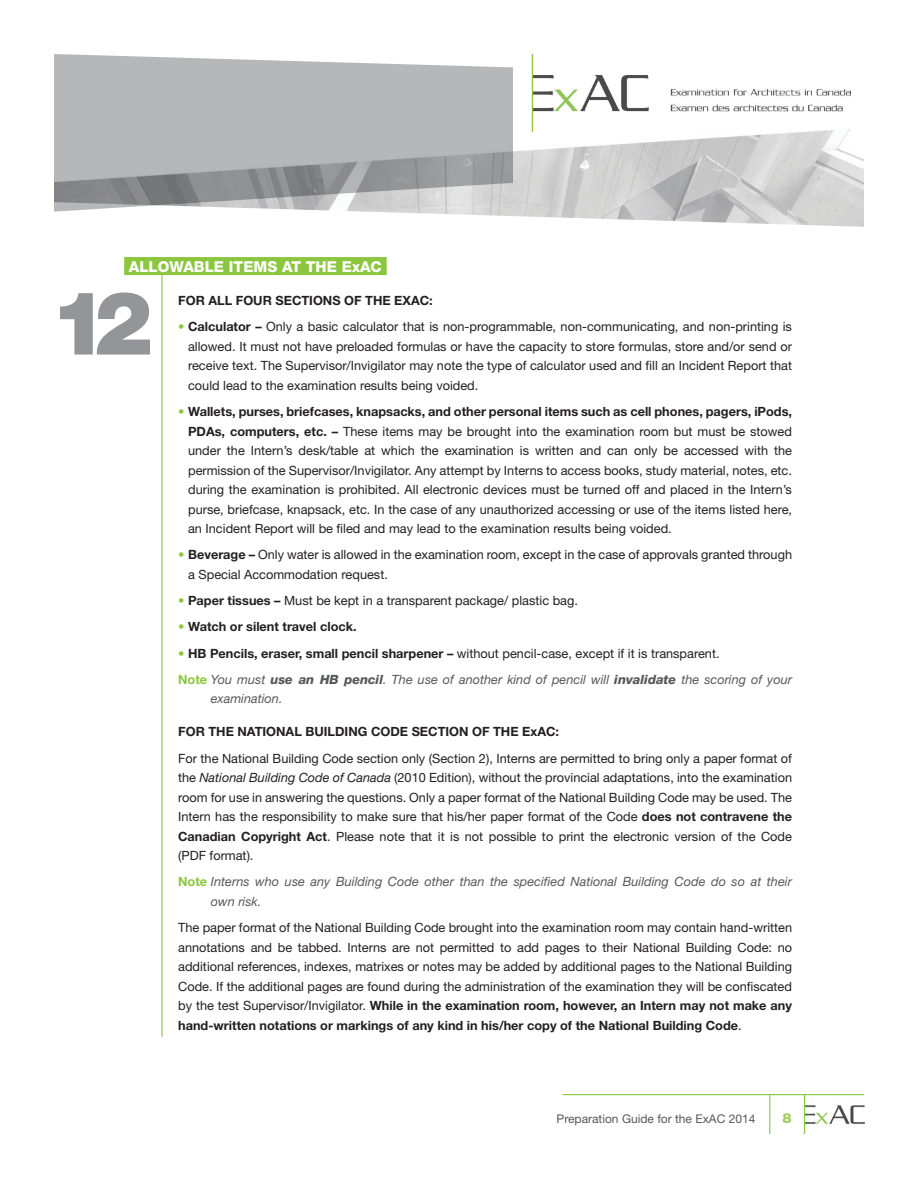
<style>
.page{position:relative;width:918px;height:1188px;background:#fff}
.page>*{position:absolute;margin:0;border:0;box-sizing:border-box;transform-origin:0 0}
.t1{font:900 88.2px "Helvetica Neue LT Std";color:#939598}
.titre_point{font:800 15px "Helvetica Neue LT Std";color:#fff}
.t2{font:900 13.8px "Helvetica Neue LT Std";color:#a2cf62}
.Texte_boday{font:12.75px/19.5px "Helvetica Neue LT Std";color:#231f20;text-align:justify}
.Texte_boday-2{font:italic 12.75px/19.5px "Helvetica Neue LT Std";color:#57585a}
.sursection_texte{font:700 12.75px "Helvetica Neue LT Std";color:#231f20}
.Texte_boday-3{font:700 12.75px "Helvetica Neue LT Std";color:#231f20}
.t3{font:12px "Helvetica Neue LT Std";color:#57585a}
.s1{color:#8bc63e}
.s2{font-weight:700}
.s3{font-weight:400;color:#8bc63e}
.s4{font-weight:700;font-style:normal;color:#8bc63e}
.s5{font-weight:800}
.s6{font-style:italic}
</style>
<div class="page">
<img style="left:799px;top:1095px;width:66px;height:39px">
<img style="left:386px;top:90px;width:478px;height:137px">
<img style="left:523px;top:54px;width:327px;height:78px">
<svg style="left:54px;top:54px;width:459px;height:158px;background:#b4b5b7"></svg>
<hr style="left:804px;top:1094px;width:1px;height:40px;background:#8bc63e">
<hr style="left:769px;top:1094px;width:1px;height:40px;background:#8bc63e">
<hr style="left:563px;top:1094px;width:301px;height:1px;background:#8bc63e">
<hr style="left:532px;top:54px;width:1px;height:78px;background:#8bc63e">
<div style="left:124px;top:257px;width:263px;height:18px;background:#8bc63e"></div>
<hr style="left:161px;top:272px;width:2px;height:765px;background:#8bc63e">
<p class="titre_point" style="left:129px;top:258px;width:255px">ALLOWABLE ITEMS AT THE ExAC</p>
<p class="sursection_texte" style="left:178px;top:293px;width:256px">FOR ALL FOUR SECTIONS OF THE EXAC:</p>
<p class="Texte_boday" style="left:188px;top:317px;width:605px;text-indent:-10px"><span class="s1">•</span> <span class="s2">Calculator –</span> Only a basic calculator that is non-programmable, non-communicating, and non-printing is allowed. It must not have preloaded formulas or have the capacity to store formulas, store and/or send or receive text. The Supervisor/Invigilator may note the type of calculator used and fill an Incident Report that could lead to the examination results being voided.</p>
<p class="Texte_boday" style="left:188px;top:402px;width:606px;text-indent:-10px"><span class="s1">•</span> <span class="s2">Wallets, purses, briefcases, knapsacks, and other personal items such as cell phones, pagers, iPods, PDAs, computers, etc. –</span> These items may be brought into the examination room but must be stowed under the Intern’s desk/table at which the examination is written and can only be accessed with the permission of the Supervisor/Invigilator. Any attempt by Interns to access books, study material, notes, etc. during the examination is prohibited. All electronic devices must be turned off and placed in the Intern’s purse, briefcase, knapsack, etc. In the case of any unauthorized accessing or use of the items listed here, an Incident Report will be filed and may lead to the examination results being voided.</p>
<p class="Texte_boday" style="left:188px;top:545px;width:605px;text-indent:-10px"><span class="s1">•</span> <span class="s2">Beverage –</span> Only water is allowed in the examination room, except in the case of approvals granted through a Special Accommodation request.</p>
<p class="Texte_boday" style="left:178px;top:591px;width:401px"><span class="s1">•</span> <span class="s2">Paper tissues –</span> Must be kept in a transparent package/ plastic bag.</p>
<p class="Texte_boday-3" style="left:178px;top:619px;width:180px"><span class="s3">•</span> Watch or silent travel clock.</p>
<p class="Texte_boday" style="left:178px;top:643px;width:543px"><span class="s1">•</span> <span class="s2">HB Pencils, eraser, small pencil sharpener –</span> without pencil-case, except if it is transparent.</p>
<p class="Texte_boday-2" style="left:211px;top:669px;width:583px;text-indent:-33px"><span class="s4">Note</span> You must <span class="s5">use an HB pencil</span>. The use of another kind of pencil will <span class="s5">invalidate</span> the scoring of your examination.</p>
<p class="sursection_texte" style="left:178px;top:724px;width:382px">FOR THE NATIONAL BUILDING CODE SECTION OF THE ExAC:</p>
<p class="Texte_boday" style="left:178px;top:748px;width:615px">For the National Building Code section only (Section 2), Interns are permitted to bring only a paper format of the <span class="s6">National Building Code of Canada</span> (2010 Edition), without the provincial adaptations, into the examination room for use in answering the questions. Only a paper format of the National Building Code may be used. The Intern has the responsibility to make sure that his/her paper format of the Code <span class="s2">does not contravene the Canadian Copyright Act</span>. Please note that it is not possible to print the electronic version of the Code (PDF format).</p>
<p class="Texte_boday-2" style="left:211px;top:872px;width:583px;text-indent:-33px"><span class="s4">Note</span> Interns who use any Building Code other than the specified National Building Code do so at their own risk.</p>
<p class="Texte_boday" style="left:178px;top:918px;width:615px">The paper format of the National Building Code brought into the examination room may contain hand-written annotations and be tabbed. Interns are not permitted to add pages to their National Building Code: no additional references, indexes, matrixes or notes may be added by additional pages to the National Building Code. If the additional pages are found during the administration of the examination they will be confiscated by the test Supervisor/Invigilator. <span class="s2">While in the examination room, however, an Intern may not make any hand-written notations or markings of any kind in his/her copy of the National Building Code</span>.</p>
<p class="t1" style="left:50px;top:270px;width:104px">12</p>
<p class="t3" style="left:557px;top:1111px;width:200px">Preparation Guide for the ExAC 2014</p>
<p class="t2" style="left:783px;top:1110px;width:11px">8</p>
</div>
